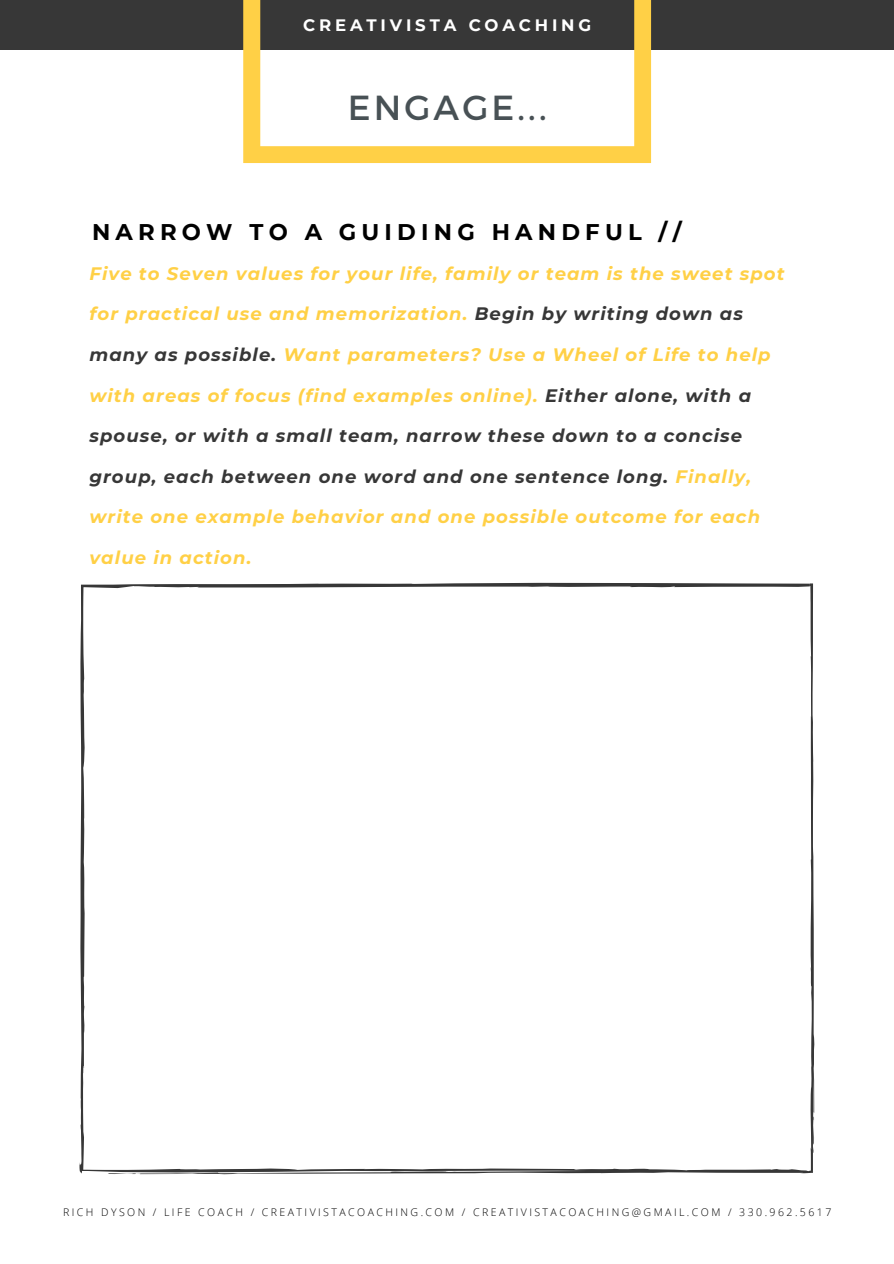
<style>
.page{position:relative;width:894px;height:1264px;background:#fff}
.page>*{position:absolute;margin:0;border:0;box-sizing:border-box;transform-origin:0 0}
.t1{font:34.8px "Montserrat";letter-spacing:.09em;color:#485155}
.t2{font:700 22.65px "Montserrat";letter-spacing:.23em;color:#000}
.t3{font:italic 700 18px "Montserrat";letter-spacing:.06em;color:#ffd046}
.t4{font:italic 700 18px "Montserrat";letter-spacing:.06em;color:#373737}
.t5{font:700 16.5px "Montserrat";letter-spacing:.23em;color:#fff}
.t6{font:300 10.5px "Open Sans";letter-spacing:.23em;color:#000}
.s1{color:#373737}
.s2{color:#ffd046}
</style>
<div class="page">
<div style="left:0;top:0;width:893px;height:49px;background:#373737"></div>
<svg style="left:243px;top:0;width:408px;height:163px"></svg>
<svg style="left:79px;top:582px;width:735px;height:593px"></svg>
<p class="t5" style="left:303px;top:15px;width:289px">CREATIVISTA COACHING</p>
<p class="t1" style="left:348px;top:84px;width:200px">ENGAGE...</p>
<p class="t2" style="left:92px;top:218px;width:591px">NARROW TO A GUIDING HANDFUL //</p>
<p class="t3" style="left:89px;top:262px;width:696px">Five to Seven values for your life, family or team is the sweet spot</p>
<p class="t3" style="left:89px;top:303px;width:655px">for practical use and memorization. <span class="s1">Begin by writing down as</span></p>
<p class="t3" style="left:89px;top:343px;width:682px"><span class="s1">many as possible.</span> Want parameters? Use a Wheel of Life to help</p>
<p class="t3" style="left:89px;top:384px;width:663px">with areas of focus (find examples online). <span class="s1">Either alone, with a</span></p>
<p class="t4" style="left:89px;top:424px;width:654px">spouse, or with a small team, narrow these down to a concise</p>
<p class="t4" style="left:89px;top:465px;width:663px">group, each between one word and one sentence long. <span class="s2">Finally,</span></p>
<p class="t3" style="left:89px;top:505px;width:672px">write one example behavior and one possible outcome for each</p>
<p class="t3" style="left:89px;top:546px;width:163px">value in action.</p>
<p class="t6" style="left:63px;top:1204px;width:769px">RICH DYSON / LIFE COACH / CREATIVISTACOACHING.COM / CREATIVISTACOACHING@GMAIL.COM / 330.962.5617</p>
</div>
